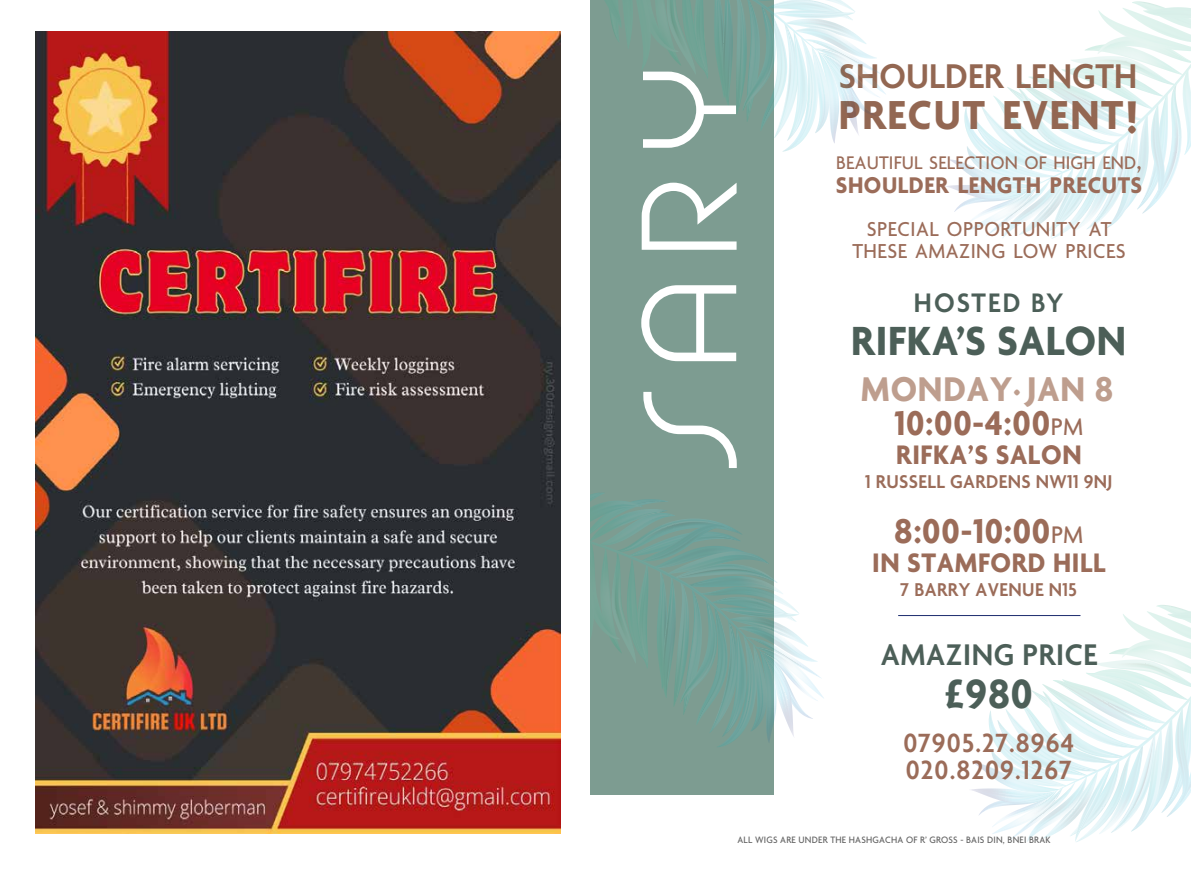
<style>
.page{position:relative;width:1191px;height:869px;background:#fff}
.page>*{position:absolute;margin:0;border:0;box-sizing:border-box;transform-origin:0 0}
.t1{font:700 44px "Agenda";letter-spacing:.02em;color:#4c5f58;scale:.95 1}
.t2{font:700 43.75px "Agenda";letter-spacing:.04em;color:#936752;scale:.95 1}
.t3{font:700 37.12px/33.9px "Agenda";letter-spacing:.025em;color:#be9e8e;text-align:center;scale:.95 1}
.t4{font:600 37.12px "Agenda";letter-spacing:.005em;color:#936752;scale:.95 1}
.t5{font:700 37.12px "Agenda";color:#9b6c59;scale:.95 1}
.t6{font:600 32.25px "Agenda";letter-spacing:.02em;color:#4c5f58;scale:.95 1}
.t7{font:700 29px "Agenda";letter-spacing:.025em;color:#9b6c59;scale:.95 1}
.t8{font:600 29px "Agenda";letter-spacing:.075em;color:#4c5f58;scale:.95 1}
.t9{font:600 28.5px/26.8px "Agenda";letter-spacing:.04em;color:#9b6c59;scale:.95 1}
.t10{font:700 24.5px "Agenda";letter-spacing:.025em;color:#9b6c59;scale:.95 1}
.t11{font:500 21.88px/22.2px "Agenda";letter-spacing:.025em;color:#9b6c59;text-align:center;scale:.95 1}
.t12{font:600 20px "Agenda";letter-spacing:.02em;color:#9b6c59;scale:.95 1}
.t13{font:500 19.75px "Agenda";letter-spacing:.01em;color:#9b6c59;scale:.95 1}
.t14{font:500 10px "Agenda";letter-spacing:.025em;color:#636363;scale:.95 1}
.s1{font-size:49.62px}
.s2{font-size:28.25px}
.s3{color:#9b6c59}
.s4{font-weight:500;font-size:26px;color:#9b6c59}
.s5{font-weight:500;font-size:26px}
</style>
<div class="page">
<img style="left:35px;top:32px;width:525px;height:801px">
<svg style="left:968px;top:605px;width:223px;height:236px"></svg>
<svg style="left:946px;top:1px;width:245px;height:238px"></svg>
<div style="left:590px;top:0;width:184px;height:794px;background:#7d9c91"></div>
<svg style="left:590px;top:493px;width:234px;height:254px"></svg>
<svg style="left:643px;top:391px;width:94px;height:77px"></svg>
<svg style="left:641px;top:285px;width:95px;height:76px"></svg>
<svg style="left:641px;top:182px;width:95px;height:68px"></svg>
<svg style="left:604px;top:0;width:282px;height:152px"></svg>
<hr style="left:898px;top:614px;width:182px;height:1px;background:#263574">
<h3 class="t4" style="left:839px;top:57px;width:316px">SHOULDER LENGTH</h3>
<h2 class="t2" style="left:839px;top:92px;width:317px">PRECUT EVENT<span class="s1">!</span></h2>
<h3 class="t13" style="left:836px;top:152px;width:323px">BEAUTIFUL SELECTION OF HIGH END<span class="s2">,</span></h3>
<h3 class="t10" style="left:835px;top:172px;width:324px">SHOULDER LENGTH PRECUTS</h3>
<h3 class="t11" style="left:852px;top:219px;width:289px">SPECIAL OPPORTUNITY AT<br>THESE AMAZING LOW PRICES</h3>
<h3 class="t8" style="left:914px;top:287px;width:159px">HOSTED BY</h3>
<h1 class="t1" style="left:851px;top:317px;width:291px">RIFKA’S SALON</h1>
<h3 class="t3" style="left:860px;top:374px;width:267px">MONDAY. JAN 8<br><span class="s3">10:00-4:00</span><span class="s4">PM</span></h3>
<h3 class="t7" style="left:896px;top:439px;width:197px">RIFKA’S SALON</h3>
<h3 class="t12" style="left:865px;top:470px;width:262px">1 RUSSELL GARDENS NW11 9NJ</h3>
<h3 class="t5" style="left:894px;top:511px;width:201px">8:00-10:00<span class="s5">PM</span></h3>
<h3 class="t7" style="left:872px;top:547px;width:247px">IN STAMFORD HILL</h3>
<h3 class="t12" style="left:900px;top:579px;width:187px">7 BARRY AVENUE N15</h3>
<h3 class="t6" style="left:880px;top:637px;width:230px">AMAZING PRICE</h3>
<h1 class="t1" style="left:945px;top:670px;width:93px">£980</h1>
<h3 class="t9" style="left:903px;top:731px;width:181px">07905.27.8964<br>020.8209.1267</h3>
<p class="t14" style="left:737px;top:834px;width:331px">ALL WIGS ARE UNDER THE HASHGACHA OF R’ GROSS - BAIS DIN, BNEI BRAK</p>
</div>
